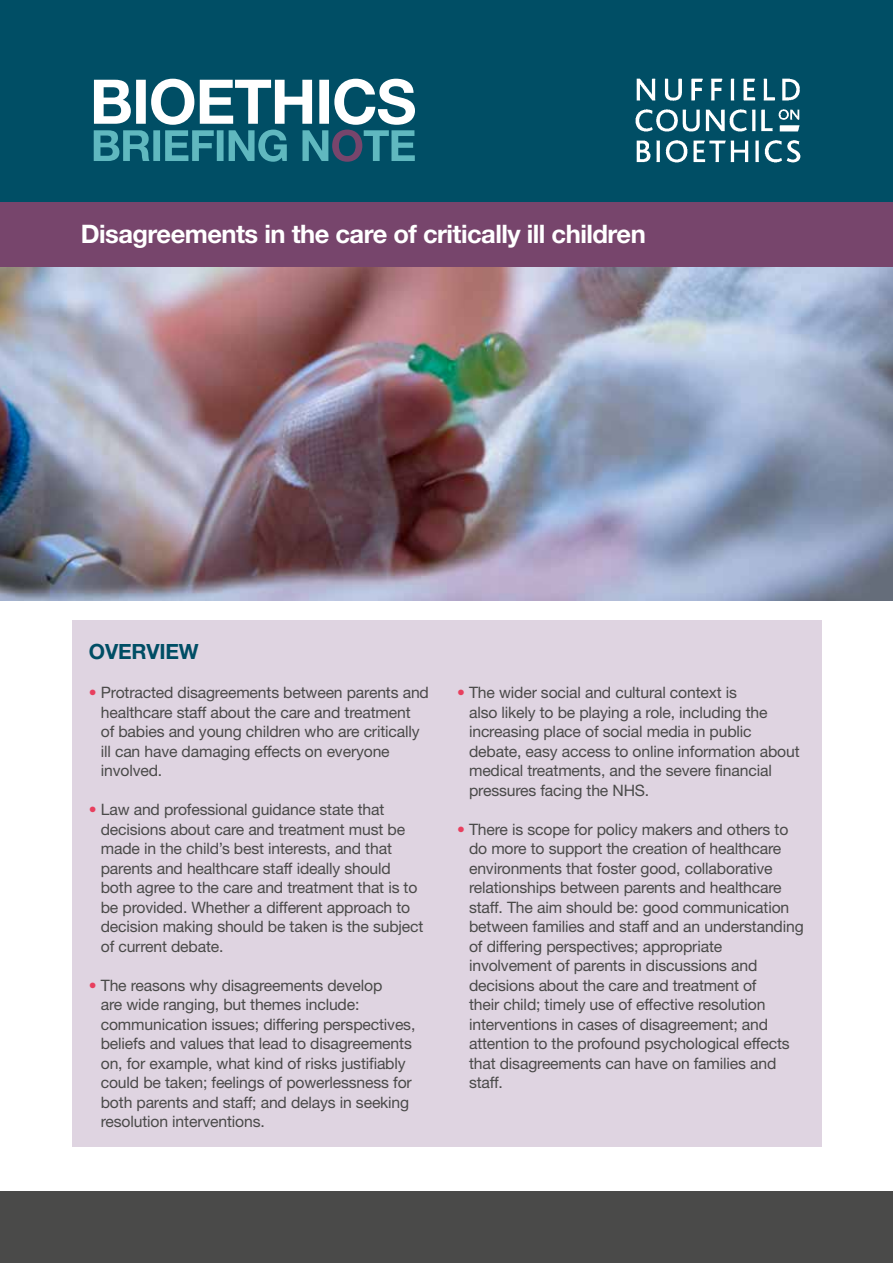
<style>
.page{position:relative;width:893px;height:1263px;background:#fff}
.page>*{position:absolute;margin:0;border:0;box-sizing:border-box;transform-origin:0 0}
.t1{font:700 25.5px "Helvetica Neue LT Pro";letter-spacing:-.02em;color:#fff}
.t2{font:700 21px "Helvetica Neue LT Pro";letter-spacing:-.01em;color:#004e65}
.t3{font:15.75px/19.5px "Helvetica Neue LT Pro";letter-spacing:-.01em;color:#4a4a49}
.s1{color:#e83f5e}
</style>
<div class="page">
<div style="left:72px;top:620px;width:749px;height:527px;background:#dfd4e1"></div>
<img style="left:0;top:267px;width:893px;height:334px">
<div style="left:0;top:202px;width:893px;height:65px;background:#77456c"></div>
<div style="left:0;top:1191px;width:893px;height:72px;background:#4a4a49"></div>
<div style="left:0;top:0;width:893px;height:202px;background:#004e65"></div>
<svg style="left:94px;top:79px;width:321px;height:83px"></svg>
<img style="left:635px;top:78px;width:166px;height:85px">
<h1 class="t1" style="left:81px;top:218px;width:566px">Disagreements in the care of critically ill children</h1>
<h2 class="t2" style="left:89px;top:638px;width:111px">OVERVIEW</h2>
<p class="t3" style="left:101px;top:682px;width:330px;text-indent:-12px"><span class="s1">•</span> Protracted disagreements between parents and healthcare staff about the care and treatment<br>of babies and young children who are critically ill can have damaging effects on everyone involved.</p>
<p class="t3" style="left:101px;top:799px;width:324px;text-indent:-12px"><span class="s1">•</span> Law and professional guidance state that decisions about care and treatment must be made in the child’s best interests, and that parents and healthcare staff ideally should both agree to the care and treatment that is to be provided. Whether a different approach to decision making should be taken is the subject of current debate.</p>
<p class="t3" style="left:101px;top:975px;width:316px;text-indent:-12px"><span class="s1">•</span> The reasons why disagreements develop<br>are wide ranging, but themes include: communication issues; differing perspectives, beliefs and values that lead to disagreements on, for example, what kind of risks justifiably could be taken; feelings of powerlessness for both parents and staff; and delays in seeking resolution interventions.</p>
<p class="t3" style="left:469px;top:682px;width:332px;text-indent:-12px"><span class="s1">•</span> The wider social and cultural context is<br>also likely to be playing a role, including the increasing place of social media in public debate, easy access to online information about medical treatments, and the severe financial pressures facing the NHS.</p>
<p class="t3" style="left:469px;top:819px;width:336px;text-indent:-12px"><span class="s1">•</span> There is scope for policy makers and others to do more to support the creation of healthcare environments that foster good, collaborative relationships between parents and healthcare staff. The aim should be: good communication between families and staff and an understanding of differing perspectives; appropriate involvement of parents in discussions and decisions about the care and treatment of<br>their child; timely use of effective resolution interventions in cases of disagreement; and attention to the profound psychological effects that disagreements can have on families and staff.</p>
</div>
